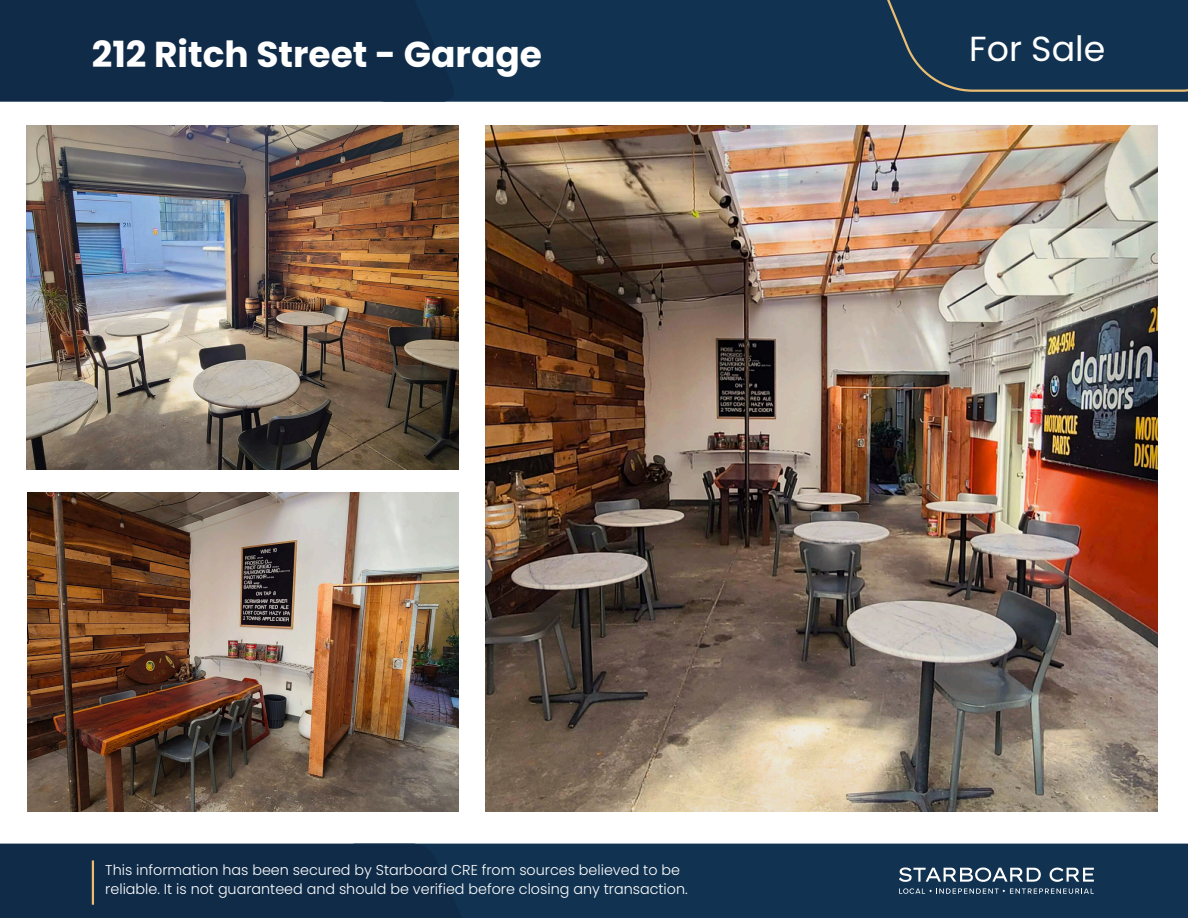
<style>
.page{position:relative;width:1188px;height:918px;background:#fff}
.page>*{position:absolute;margin:0;border:0;box-sizing:border-box;transform-origin:0 0}
.t1{font:700 36px "Poppins";color:#fff}
.t2{font:34.8px "Poppins";color:#fff}
.t3{font:300 14.25px/19px "Poppins";color:#fefefe}
</style>
<div class="page">
<div style="left:344px;top:844px;width:844px;height:74px;background:#113351"></div>
<div style="left:0;top:844px;width:480px;height:74px;background:#0f2b48"></div>
<div style="left:454px;top:0;width:734px;height:102px;background:#113351"></div>
<div style="left:0;top:0;width:454px;height:102px;background:#0f2b48"></div>
<div style="left:859px;top:0;width:329px;height:92px;background:#113351"></div>
<svg style="left:899px;top:867px;width:142px;height:15px"></svg>
<svg style="left:1050px;top:868px;width:44px;height:14px"></svg>
<svg style="left:899px;top:888px;width:195px;height:6px"></svg>
<hr style="left:92px;top:860px;width:2px;height:45px;background:#e9bd72">
<img style="left:27px;top:126px;width:432px;height:343px">
<img style="left:27px;top:493px;width:432px;height:318px">
<img style="left:485px;top:126px;width:672px;height:685px">
<p class="t1" style="left:92px;top:29px;width:452px">212 Ritch Street - Garage</p>
<h2 class="t2" style="left:969px;top:24px;width:138px">For Sale</h2>
<p class="t3" style="left:105px;top:861px;width:584px">This information has been secured by Starboard CRE from sources believed to be reliable. It is not guaranteed and should be verified before closing any transaction.</p>
</div>
